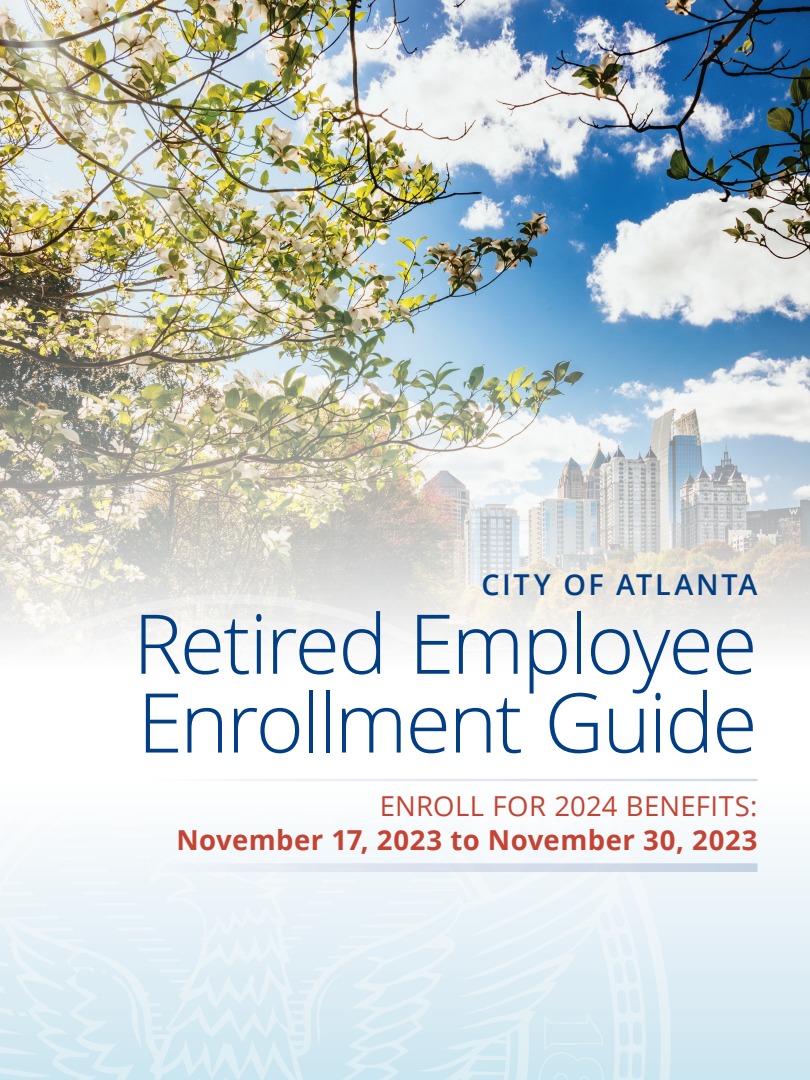
<style>
.page{position:relative;width:810px;height:1080px;background:#fff}
.page>*{position:absolute;margin:0;border:0;box-sizing:border-box;transform-origin:0 0}
.t1{font:300 82.5px/78.8px "Open Sans";letter-spacing:-.025em;color:#023e84}
.t2{font:600 28.75px "Open Sans";letter-spacing:.09em;color:#023e84}
.t3{font:700 27.5px "Open Sans";letter-spacing:.015em;color:#c44333}
.t4{font:27.5px "Open Sans";letter-spacing:.01em;color:#c44333}
</style>
<div class="page">
<img style="left:0;top:0;width:810px;height:643px">
<div style="left:0;top:781px;width:810px;height:299px;background:linear-gradient(to bottom,#fffeff,#cbe4ef)"></div>
<img style="left:0;top:593px;width:674px;height:487px">
<hr style="left:147px;top:779px;width:611px;height:2px;background:#fff">
<svg style="left:147px;top:863px;width:611px;height:9px;background:#dae3ed"></svg>
<p class="t2" style="left:482px;top:565px;width:277px">CITY OF ATLANTA</p>
<h1 class="t1" style="left:133px;top:602px;width:626px">Retired Employee<br>Enrollment Guide</h1>
<p class="t4" style="left:380px;top:787px;width:379px">ENROLL FOR 2024 BENEFITS:</p>
<p class="t3" style="left:176px;top:821px;width:583px">November 17, 2023 to November 30, 2023</p>
</div>
